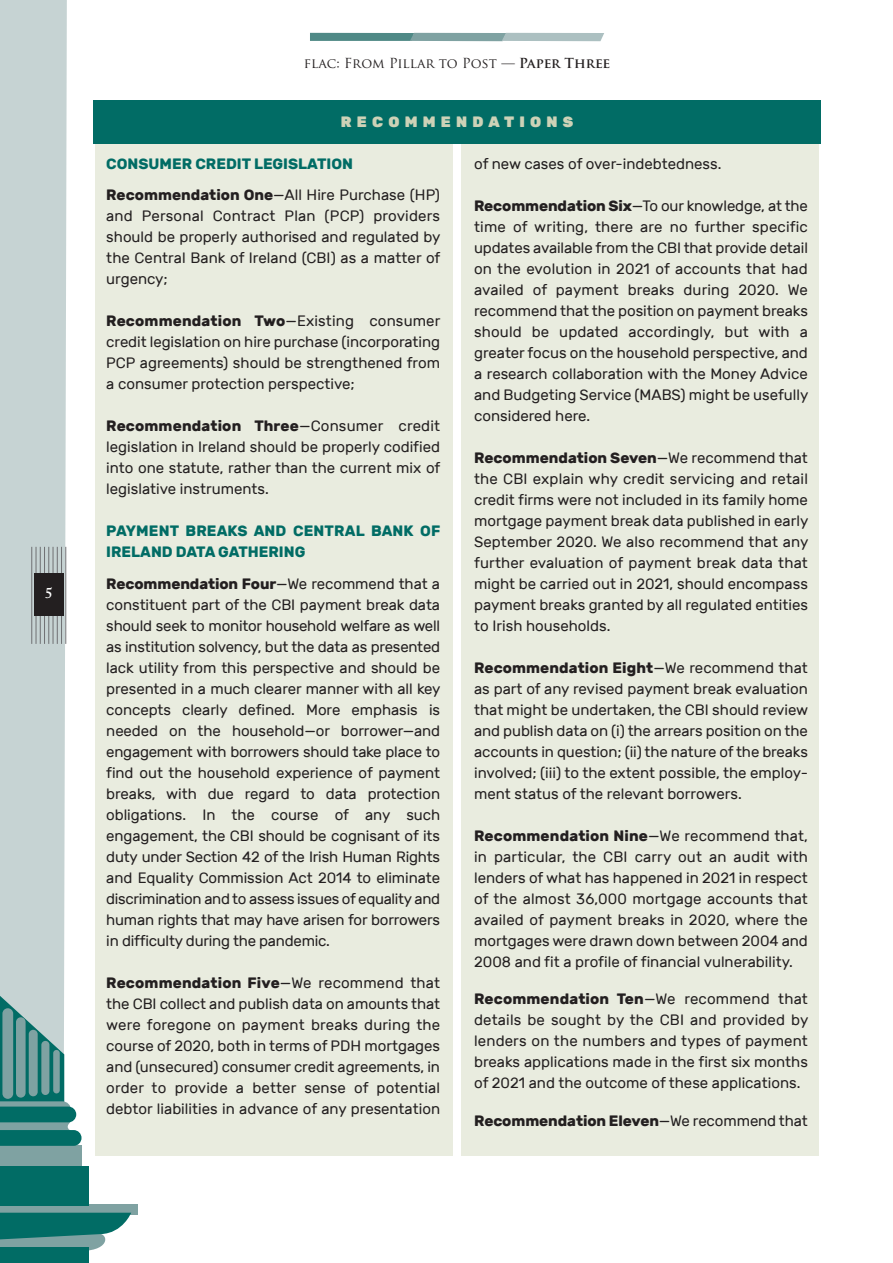
<style>
.page{position:relative;width:893px;height:1263px;background:#fff}
.page>*{position:absolute;margin:0;border:0;box-sizing:border-box;transform-origin:0 0}
.t1{font:15px/21px "Rubik";color:#231f20;text-align:justify}
.t2{font:700 15px/21px "Rubik";color:#016c65}
.t3{font:700 15px "Rubik";letter-spacing:-.005em;color:#231f20}
.t4{font:900 15px "Rubik";letter-spacing:.35em;color:#cdd2b7}
.t5{font:600 15px "Adobe Caslon Pro";color:#fff}
.t6{font:13.5px "Trajan Pro";color:#231f20}
.s1{font-weight:700}
.s2{font-weight:400}
</style>
<div class="page">
<div style="left:462px;top:142px;width:357px;height:1014px;background:#e9ecdf"></div>
<div style="left:95px;top:142px;width:358px;height:1014px;background:#e9ecdf"></div>
<div style="left:0;top:0;width:67px;height:976px;background:#c6d3d3"></div>
<hr style="left:31px;top:547px;width:1px;height:97px;background:#6f7073">
<hr style="left:36px;top:547px;width:1px;height:97px;background:#6f7073">
<hr style="left:40px;top:547px;width:1px;height:97px;background:#6f7073">
<hr style="left:44px;top:547px;width:1px;height:97px;background:#6f7073">
<hr style="left:48px;top:547px;width:1px;height:97px;background:#6f7073">
<hr style="left:53px;top:547px;width:1px;height:97px;background:#6f7073">
<hr style="left:57px;top:547px;width:1px;height:97px;background:#6f7073">
<hr style="left:61px;top:547px;width:1px;height:97px;background:#6f7073">
<hr style="left:65px;top:547px;width:1px;height:97px;background:#6f7073">
<div style="left:34px;top:574px;width:30px;height:42px;background:#231f20"></div>
<div style="left:0;top:1248px;width:89px;height:15px;background:#016c65"></div>
<div style="left:0;top:1145px;width:82px;height:21px;background:#7fa2a2"></div>
<svg style="left:0;top:1204px;width:137px;height:10px"></svg>
<svg style="left:0;top:1213px;width:131px;height:38px"></svg>
<svg style="left:0;top:976px;width:82px;height:170px"></svg>
<div style="left:0;top:1166px;width:89px;height:39px;background:#016c65"></div>
<div style="left:2px;top:1008px;width:11px;height:91px;background:#7fa2a2;border-radius:5px"></div>
<div style="left:16px;top:1017px;width:10px;height:80px;background:#7fa2a2;border-radius:5px"></div>
<div style="left:29px;top:1030px;width:9px;height:66px;background:#7fa2a2;border-radius:4px"></div>
<div style="left:41px;top:1041px;width:8px;height:54px;background:#7fa2a2;border-radius:4px"></div>
<div style="left:53px;top:1050px;width:7px;height:43px;background:#7fa2a2;border-radius:3px"></div>
<svg style="left:310px;top:33px;width:294px;height:8px;background:#7ea4a3"></svg>
<div style="left:94px;top:100px;width:727px;height:43px;background:#016c65"></div>
<p class="t5" style="left:45px;top:584px;width:9px">5</p>
<p class="t6" style="left:304px;top:55px;width:308px">flac: From Pillar to Post — <span class="s1">Paper Three</span></p>
<p class="t4" style="left:341px;top:113px;width:234px">RECOMMENDATIONS</p>
<p class="t2" style="left:106px;top:153px;width:248px">CONSUMER CREDIT LEGISLATION</p>
<p class="t1" style="left:106px;top:185px;width:336px"><span class="s1">Recommendation One</span>—All Hire Purchase (HP) and Personal Contract Plan (PCP) providers should be properly authorised and regulated by the Central Bank of Ireland (CBI) as a matter of urgency;</p>
<p class="t1" style="left:106px;top:311px;width:336px"><span class="s1">Recommendation Two</span>—Existing consumer credit legislation on hire purchase (incorporating PCP agreements) should be strengthened from a consumer protection perspective;</p>
<p class="t1" style="left:106px;top:416px;width:336px"><span class="s1">Recommendation Three</span>—Consumer credit legislation in Ireland should be properly codified into one statute, rather than the current mix of legislative instruments.</p>
<p class="t2" style="left:106px;top:521px;width:336px">PAYMENT BREAKS AND CENTRAL BANK OF<br>IRELAND DATA GATHERING</p>
<p class="t1" style="left:106px;top:573px;width:336px"><span class="s1">Recommendation Four</span>—We recommend that a constituent part of the CBI payment break data should seek to monitor household welfare as well as institution solvency, but the data as presented lack utility from this perspective and should be presented in a much clearer manner with all key concepts clearly defined. More emphasis is needed on the household—or borrower—and engagement with borrowers should take place to find out the household experience of payment breaks, with due regard to data protection obligations. In the course of any such engagement, the CBI should be cognisant of its duty under Section 42 of the Irish Human Rights and Equality Commission Act 2014 to eliminate discrimination and to assess issues of equality and human rights that may have arisen for borrowers in difficulty during the pandemic.</p>
<p class="t1" style="left:106px;top:972px;width:335px"><span class="s1">Recommendation Five</span>—We recommend that the CBI collect and publish data on amounts that were foregone on payment breaks during the course of 2020, both in terms of PDH mortgages and (unsecured) consumer credit agreements, in order to provide a better sense of potential debtor liabilities in advance of any presentation</p>
<p class="t1" style="left:474px;top:153px;width:249px">of new cases of over-indebtedness.</p>
<p class="t1" style="left:474px;top:195px;width:336px"><span class="s1">Recommendation Six</span>—To our knowledge, at the time of writing, there are no further specific updates available from the CBI that provide detail on the evolution in 2021 of accounts that had availed of payment breaks during 2020. We recommend that the position on payment breaks should be updated accordingly, but with a greater focus on the household perspective, and a research collaboration with the Money Advice and Budgeting Service (MABS) might be usefully considered here.</p>
<p class="t1" style="left:474px;top:447px;width:336px"><span class="s1">Recommendation Seven</span>—We recommend that the CBI explain why credit servicing and retail credit firms were not included in its family home mortgage payment break data published in early September 2020. We also recommend that any further evaluation of payment break data that might be carried out in 2021, should encompass payment breaks granted by all regulated entities to Irish households.</p>
<p class="t1" style="left:474px;top:657px;width:336px"><span class="s1">Recommendation Eight</span>—We recommend that as part of any revised payment break evaluation that might be undertaken, the CBI should review and publish data on (i) the arrears position on the accounts in question; (ii) the nature of the breaks involved; (iii) to the extent possible, the employ - ment status of the relevant borrowers.</p>
<p class="t1" style="left:474px;top:825px;width:335px"><span class="s1">Recommendation Nine</span>—We recommend that, in particular, the CBI carry out an audit with lenders of what has happened in 2021 in respect of the almost 36,000 mortgage accounts that availed of payment breaks in 2020, where the mortgages were drawn down between 2004 and 2008 and fit a profile of financial vulnerability.</p>
<p class="t1" style="left:474px;top:989px;width:336px"><span class="s1">Recommendation Ten</span>—We recommend that details be sought by the CBI and provided by lenders on the numbers and types of payment breaks applications made in the first six months of 2021 and the outcome of these applications.</p>
<p class="t3" style="left:474px;top:1112px;width:335px">Recommendation Eleven<span class="s2">—We recommend that</span></p>
</div>
